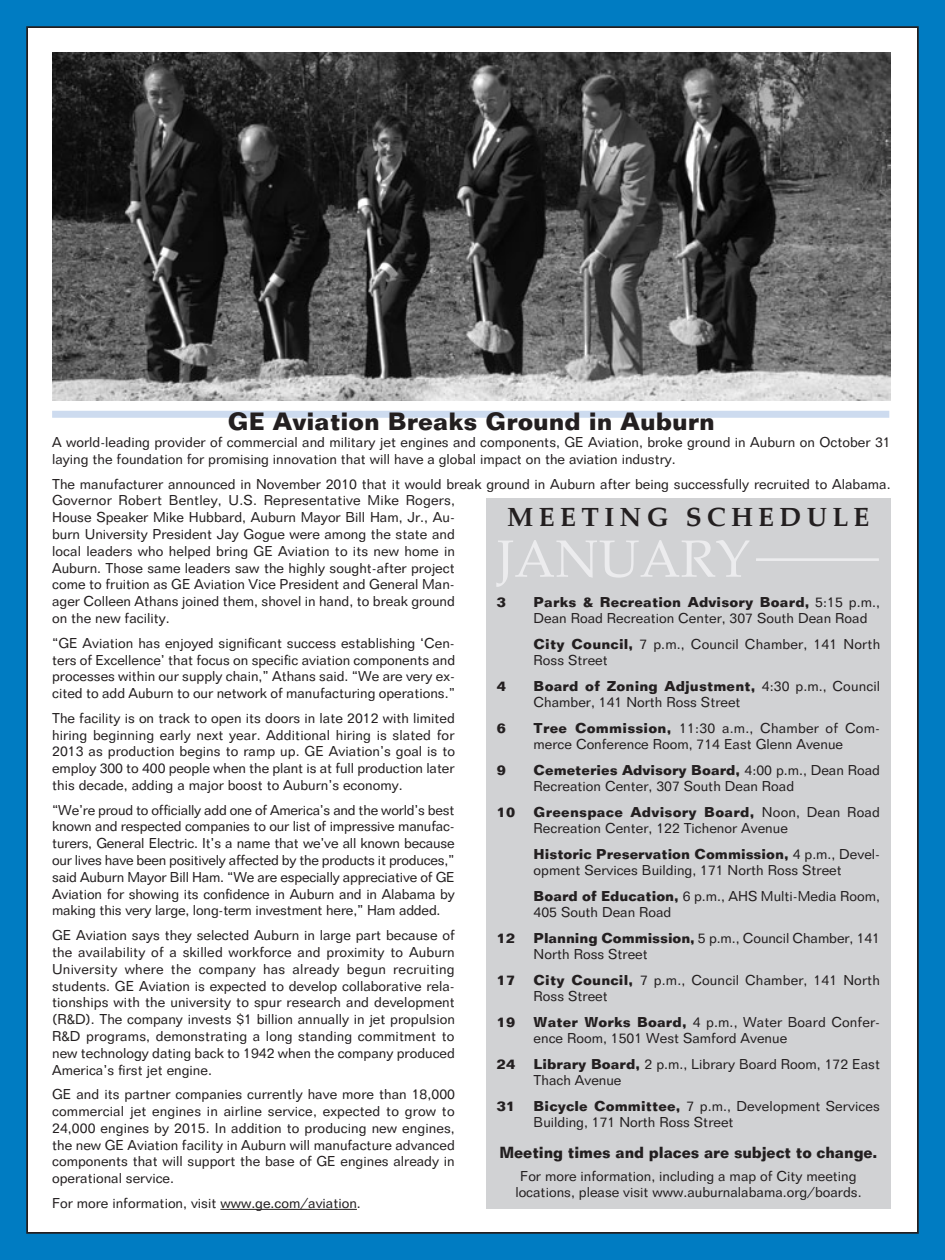
<style>
.page{position:relative;width:945px;height:1260px;background:#007cc2}
.page>*{position:absolute;margin:0;border:0;box-sizing:border-box;transform-origin:0 0}
.t1{font:52.5px "Palatino";color:#ececee}
.t2{font:700 26.25px "Palatino";letter-spacing:.2em;color:#231f20}
.t3{font:700 24.5px "Folio BT";color:#231f20}
.t4{font:700 15.75px "Folio BT";letter-spacing:-.005em;color:#231f20;scale:.95 1}
.t5{font:14px/16.8px "Folio BT";color:#231f20}
.t6{font:700 14px "Folio BT";color:#231f20}
.s1{font-weight:700}
</style>
<div class="page">
<div style="left:27px;top:27px;width:891px;height:1206px;background:#fff"></div>
<div style="left:52px;top:411px;width:837px;height:7px;background:#cddbef"></div>
<hr style="left:220px;top:1209px;width:137px;height:1px;background:#231f20">
<img style="left:52px;top:52px;width:839px;height:349px">
<div style="left:486px;top:499px;width:405px;height:710px;background:#d1d2d4"></div>
<hr style="left:756px;top:558px;width:123px;height:3px;background:#ececee">
<h3 class="t3" style="left:228px;top:407px;width:488px">GE Aviation Breaks Ground in Auburn</h3>
<p class="t5" style="left:52px;top:434px;width:840px">A world-leading provider of commercial and military jet engines and components, GE Aviation, broke ground in Auburn on October 31 laying the foundation for promising innovation that will have a global impact on the aviation industry.</p>
<p class="t5" style="left:52px;top:475px;width:840px">The manufacturer announced in November 2010 that it would break ground in Auburn after being successfully recruited to Alabama.<br>Governor Robert Bentley, U.S. Representative Mike Rogers,<br>House Speaker Mike Hubbard, Auburn Mayor Bill Ham, Jr., Au-<br>burn University President Jay Gogue were among the state and<br>local leaders who helped bring GE Aviation to its new home in<br>Auburn. Those same leaders saw the highly sought-after project<br>come to fruition as GE Aviation Vice President and General Man-<br>ager Colleen Athans joined them, shovel in hand, to break ground<br>on the new facility.</p>
<p class="t5" style="left:52px;top:634px;width:405px;text-align:justify">“GE Aviation has enjoyed significant success establishing ‘Cen&shy;ters of Excellence’ that focus on specific aviation components and processes within our supply chain,” Athans said. “We are very ex&shy;cited to add Auburn to our network of manufacturing operations.”</p>
<p class="t5" style="left:52px;top:709px;width:404px;text-align:justify">The facility is on track to open its doors in late 2012 with limited hiring beginning early next year. Additional hiring is slated for 2013 as production begins to ramp up. GE Aviation’s goal is to employ 300 to 400 people when the plant is at full production later this decade, adding a major boost to Auburn’s economy.</p>
<p class="t5" style="left:52px;top:801px;width:404px;text-align:justify">“We’re proud to officially add one of America’s and the world’s best known and respected companies to our list of impressive manufac&shy;turers, General Electric. It’s a name that we’ve all known because our lives have been positively affected by the products it produces,” said Auburn Mayor Bill Ham. “We are especially appreciative of GE Aviation for showing its confidence in Auburn and in Alabama by making this very large, long-term investment here,” Ham added.</p>
<p class="t5" style="left:52px;top:927px;width:404px;text-align:justify">GE Aviation says they selected Auburn in large part because of the availability of a skilled workforce and proximity to Auburn University where the company has already begun recruiting students. GE Aviation is expected to develop collaborative rela&shy;tionships with the university to spur research and development (R&amp;D). The company invests $1 billion annually in jet propulsion R&amp;D programs, demonstrating a long standing commitment to new technology dating back to 1942 when the company produced America’s first jet engine.</p>
<p class="t5" style="left:52px;top:1086px;width:404px;text-align:justify">GE and its partner companies currently have more than 18,000 commercial jet engines in airline service, expected to grow to 24,000 engines by 2015. In addition to producing new engines, the new GE Aviation facility in Auburn will manufacture advanced components that will support the base of GE engines already in operational service.</p>
<p class="t5" style="left:52px;top:1194px;width:310px">For more information, visit www.ge.com/aviation.</p>
<h2 class="t2" style="left:507px;top:495px;width:364px">MEETING SCHEDULE</h2>
<h1 class="t1" style="left:497px;top:515px;width:255px">JANUARY</h1>
<p class="t6" style="left:497px;top:594px;width:11px">3</p>
<p class="t5" style="left:534px;top:594px;width:348px;line-height:15.8px"><span class="s1">Parks &amp; Recreation Advisory Board,</span> 5:15 p.m.,<br>Dean Road Recreation Center, 307 South Dean Road</p>
<p class="t5" style="left:534px;top:636px;width:348px;line-height:15.8px"><span class="s1">City Council,</span> 7 p.m., Council Chamber, 141 North<br>Ross Street</p>
<p class="t6" style="left:497px;top:678px;width:11px">4</p>
<p class="t5" style="left:534px;top:678px;width:348px;line-height:15.8px"><span class="s1">Board of Zoning Adjustment,</span> 4:30 p.m., Council<br>Chamber, 141 North Ross Street</p>
<p class="t6" style="left:497px;top:720px;width:11px">6</p>
<p class="t5" style="left:534px;top:720px;width:348px;line-height:15.8px"><span class="s1">Tree Commission,</span> 11:30 a.m., Chamber of Com&shy;merce Conference Room, 714 East Glenn Avenue</p>
<p class="t6" style="left:497px;top:762px;width:11px">9</p>
<p class="t5" style="left:534px;top:762px;width:348px;line-height:15.8px"><span class="s1">Cemeteries Advisory Board,</span> 4:00 p.m., Dean Road<br>Recreation Center, 307 South Dean Road</p>
<p class="t6" style="left:497px;top:804px;width:20px">10</p>
<p class="t5" style="left:534px;top:804px;width:348px;line-height:15.8px"><span class="s1">Greenspace Advisory Board,</span> Noon, Dean Road<br>Recreation Center, 122 Tichenor Avenue</p>
<p class="t5" style="left:534px;top:846px;width:348px;line-height:15.8px"><span class="s1">Historic Preservation Commission,</span> 4 p.m., Devel&shy;opment Services Building, 171 North Ross Street</p>
<p class="t5" style="left:534px;top:888px;width:348px;line-height:15.8px"><span class="s1">Board of Education,</span> 6 p.m., AHS Multi-Media Room,<br>405 South Dean Road</p>
<p class="t6" style="left:497px;top:930px;width:20px">12</p>
<p class="t5" style="left:534px;top:930px;width:348px;line-height:15.8px"><span class="s1">Planning Commission,</span> 5 p.m., Council Chamber, 141<br>North Ross Street</p>
<p class="t6" style="left:497px;top:972px;width:20px">17</p>
<p class="t5" style="left:534px;top:972px;width:348px;line-height:15.8px"><span class="s1">City Council,</span> 7 p.m., Council Chamber, 141 North<br>Ross Street</p>
<p class="t6" style="left:497px;top:1014px;width:20px">19</p>
<p class="t5" style="left:534px;top:1014px;width:348px;line-height:15.8px"><span class="s1">Water Works Board,</span> 4 p.m., Water Board Confer&shy;ence Room, 1501 West Samford Avenue</p>
<p class="t6" style="left:497px;top:1056px;width:20px">24</p>
<p class="t5" style="left:534px;top:1056px;width:348px;line-height:15.8px"><span class="s1">Library Board,</span> 2 p.m., Library Board Room, 172 East<br>Thach Avenue</p>
<p class="t6" style="left:497px;top:1098px;width:20px">31</p>
<p class="t5" style="left:534px;top:1098px;width:348px;line-height:15.8px"><span class="s1">Bicycle Committee,</span> 7 p.m., Development Services<br>Building, 171 North Ross Street</p>
<p class="t4" style="left:499px;top:1143px;width:399px">Meeting times and places are subject to change.</p>
<p class="t5" style="left:515px;top:1168px;width:348px;line-height:15.8px;text-align:center">For more information, including a map of City meeting locations, please visit www.auburnalabama.org/boards.</p>
</div>
